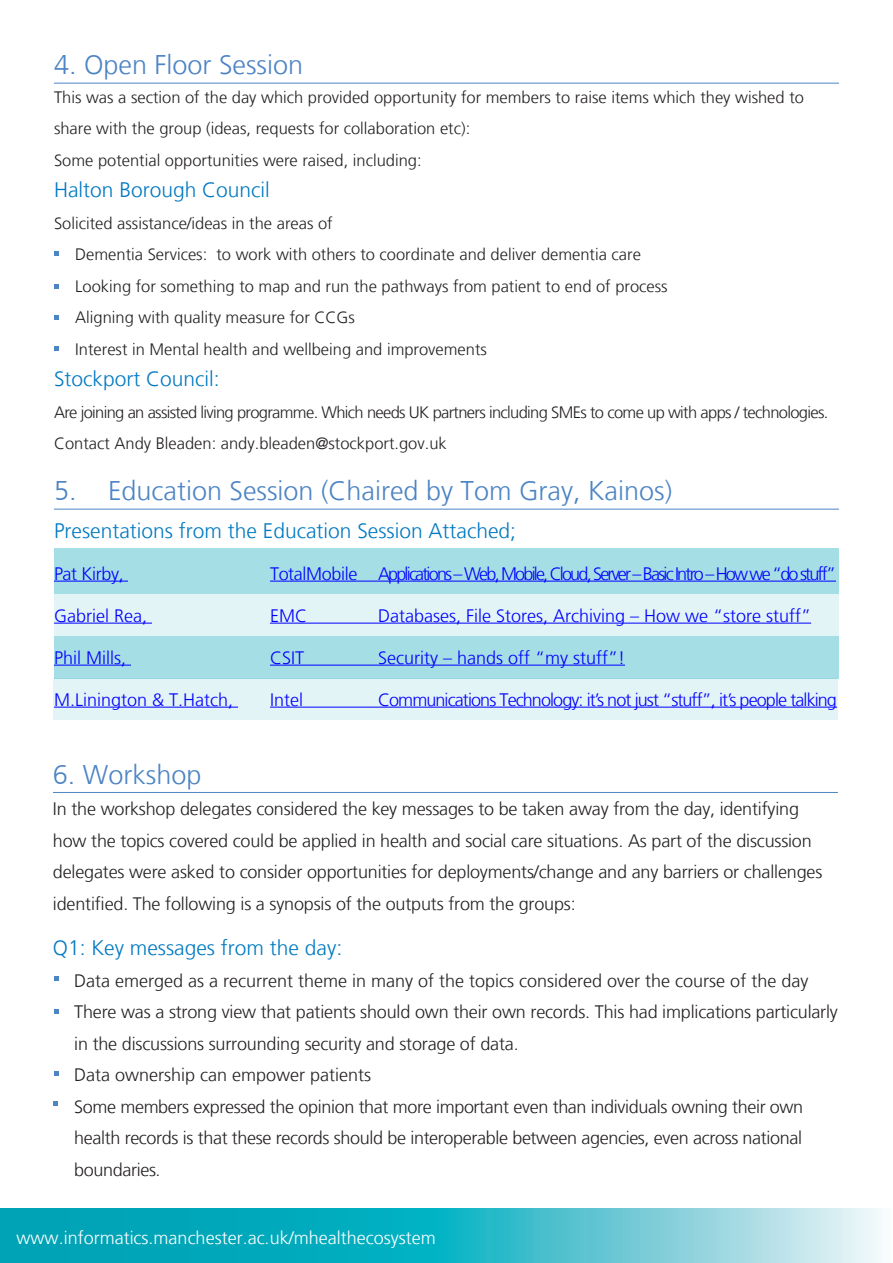
<style>
.page{position:relative;width:893px;height:1263px;background:#fff}
.page>*{position:absolute;margin:0;border:0;box-sizing:border-box;transform-origin:0 0}
.t1{font:300 27px "Frutiger LT";color:#4d84c4}
.Body_Text{font:300 21px "Frutiger LT";color:#0079c2}
.t2{font:300 18px/31.5px "Frutiger LT";letter-spacing:-.01em;color:#231f20}
.t3{font:300 18px "Frutiger LT";color:#00f}
.t4{font:300 18px "Frutiger LT";letter-spacing:-.1em;color:#00f}
.t5{font:300 18px "Frutiger LT";letter-spacing:-.05em;color:#00f}
.subhead{font:300 18px "Frutiger LT";color:#fff}
.t6{font:300 18px "Frutiger LT";letter-spacing:-.02em;color:#00f}
.t7{font:300 16.5px/31.5px "Frutiger LT";color:#231f20}
.t8{font:300 16.5px "Frutiger LT";letter-spacing:-.04em;color:#231f20}
</style>
<div class="page">
<div style="left:54px;top:636px;width:785px;height:42px;background:#a6dee5"></div>
<div style="left:54px;top:549px;width:785px;height:45px;background:#a6dee5"></div>
<div style="left:54px;top:594px;width:785px;height:42px;background:#e3f4f6"></div>
<hr style="left:53px;top:792px;width:785px;height:1px;background:#4d84c4">
<hr style="left:54px;top:83px;width:785px;height:1px;background:#4d84c4">
<svg style="left:54px;top:346px;width:4px;height:4px"></svg>
<svg style="left:54px;top:252px;width:4px;height:4px"></svg>
<svg style="left:54px;top:285px;width:4px;height:4px"></svg>
<svg style="left:54px;top:315px;width:4px;height:4px"></svg>
<svg style="left:54px;top:976px;width:4px;height:5px"></svg>
<svg style="left:54px;top:1009px;width:4px;height:4px"></svg>
<svg style="left:53px;top:1102px;width:4px;height:4px"></svg>
<svg style="left:54px;top:1071px;width:4px;height:4px"></svg>
<svg style="left:0;top:1209px;width:882px;height:54px;background:#3fbcca"></svg>
<div style="left:53px;top:678px;width:785px;height:42px;background:#e3f4f6"></div>
<hr style="left:54px;top:509px;width:785px;height:1px;background:#4d84c4">
<hr style="left:54px;top:581px;width:74px;height:1px;background:#00f">
<hr style="left:270px;top:581px;width:566px;height:1px;background:#00f">
<hr style="left:54px;top:623px;width:98px;height:1px;background:#00f">
<hr style="left:270px;top:623px;width:541px;height:1px;background:#00f">
<hr style="left:54px;top:665px;width:77px;height:1px;background:#00f">
<hr style="left:270px;top:665px;width:355px;height:1px;background:#00f">
<hr style="left:54px;top:707px;width:184px;height:1px;background:#00f">
<hr style="left:270px;top:707px;width:567px;height:1px;background:#00f">
<p class="t1" style="left:54px;top:50px;width:251px">4. Open Floor Session</p>
<p class="t7" style="left:54px;top:82px;width:751px">This was a section of the day which provided opportunity for members to raise items which they wished to share with the group (ideas, requests for collaboration etc):</p>
<p class="t7" style="left:54px;top:145px;width:369px">Some potential opportunities were raised, including:</p>
<p class="Body_Text" style="left:54px;top:178px;width:217px">Halton Borough Council</p>
<p class="t7" style="left:54px;top:208px;width:280px">Solicited assistance/ideas in the areas of</p>
<p class="t7" style="left:75px;top:239px;width:567px">Dementia Services: to work with others to coordinate and deliver dementia care</p>
<p class="t7" style="left:75px;top:271px;width:594px">Looking for something to map and run the pathways from patient to end of process</p>
<p class="t7" style="left:75px;top:302px;width:281px">Aligning with quality measure for CCGs</p>
<p class="t7" style="left:75px;top:334px;width:413px">Interest in Mental health and wellbeing and improvements</p>
<p class="Body_Text" style="left:54px;top:367px;width:167px">Stockport Council:</p>
<p class="t8" style="left:54px;top:403px;width:776px">Are joining an assisted living programme. Which needs UK partners including SMEs to come up with apps / technologies.</p>
<p class="t7" style="left:54px;top:428px;width:394px">Contact Andy Bleaden: andy.bleaden@stockport.gov.uk</p>
<p class="t1" style="left:54px;top:476px;width:620px">5. Education Session (Chaired by Tom Gray, Kainos)</p>
<p class="Body_Text" style="left:54px;top:519px;width:464px">Presentations from the Education Session Attached;</p>
<p class="t6" style="left:54px;top:563px;width:71px">Pat Kirby,</p>
<p class="t4" style="left:270px;top:563px;width:567px">TotalMobile Applications – Web, Mobile, Cloud, Server – Basic Intro – How we “do stuff”</p>
<p class="t3" style="left:54px;top:605px;width:95px">Gabriel Rea,</p>
<p class="t6" style="left:270px;top:605px;width:39px">EMC</p>
<p class="t3" style="left:378px;top:605px;width:435px">Databases, File Stores, Archiving – How we “store stuff”</p>
<p class="t3" style="left:54px;top:647px;width:73px">Phil Mills,</p>
<p class="t6" style="left:270px;top:647px;width:36px">CSIT</p>
<p class="t3" style="left:378px;top:647px;width:249px">Security – hands off “my stuff”!</p>
<p class="t3" style="left:54px;top:689px;width:181px">M.Linington &amp; T.Hatch,</p>
<p class="t6" style="left:270px;top:689px;width:34px">Intel</p>
<p class="t5" style="left:378px;top:689px;width:460px">Communications Technology: it’s not just “stuff”, it’s people talking</p>
<p class="t1" style="left:53px;top:759px;width:150px">6. Workshop</p>
<p class="t2" style="left:53px;top:793px;width:771px">In the workshop delegates considered the key messages to be taken away from the day, identifying how the topics covered could be applied in health and social care situations. As part of the discussion delegates were asked to consider opportunities for deployments/change and any barriers or challenges identified. The following is a synopsis of the outputs from the groups:</p>
<p class="Body_Text" style="left:53px;top:936px;width:291px">Q1: Key messages from the day:</p>
<p class="t2" style="left:74px;top:965px;width:736px">Data emerged as a recurrent theme in many of the topics considered over the course of the day</p>
<p class="t2" style="left:74px;top:996px;width:765px">There was a strong view that patients should own their own records. This had implications particularly in the discussions surrounding security and storage of data.</p>
<p class="t2" style="left:74px;top:1059px;width:299px">Data ownership can empower patients</p>
<p class="t2" style="left:74px;top:1091px;width:731px;text-align:justify">Some members expressed the opinion that more important even than individuals owning their own health records is that these records should be interoperable between agencies, even across national boundaries.</p>
<p class="subhead" style="left:17px;top:1227px;width:420px">www.informatics.manchester.ac.uk/mhealthecosystem</p>
</div>
